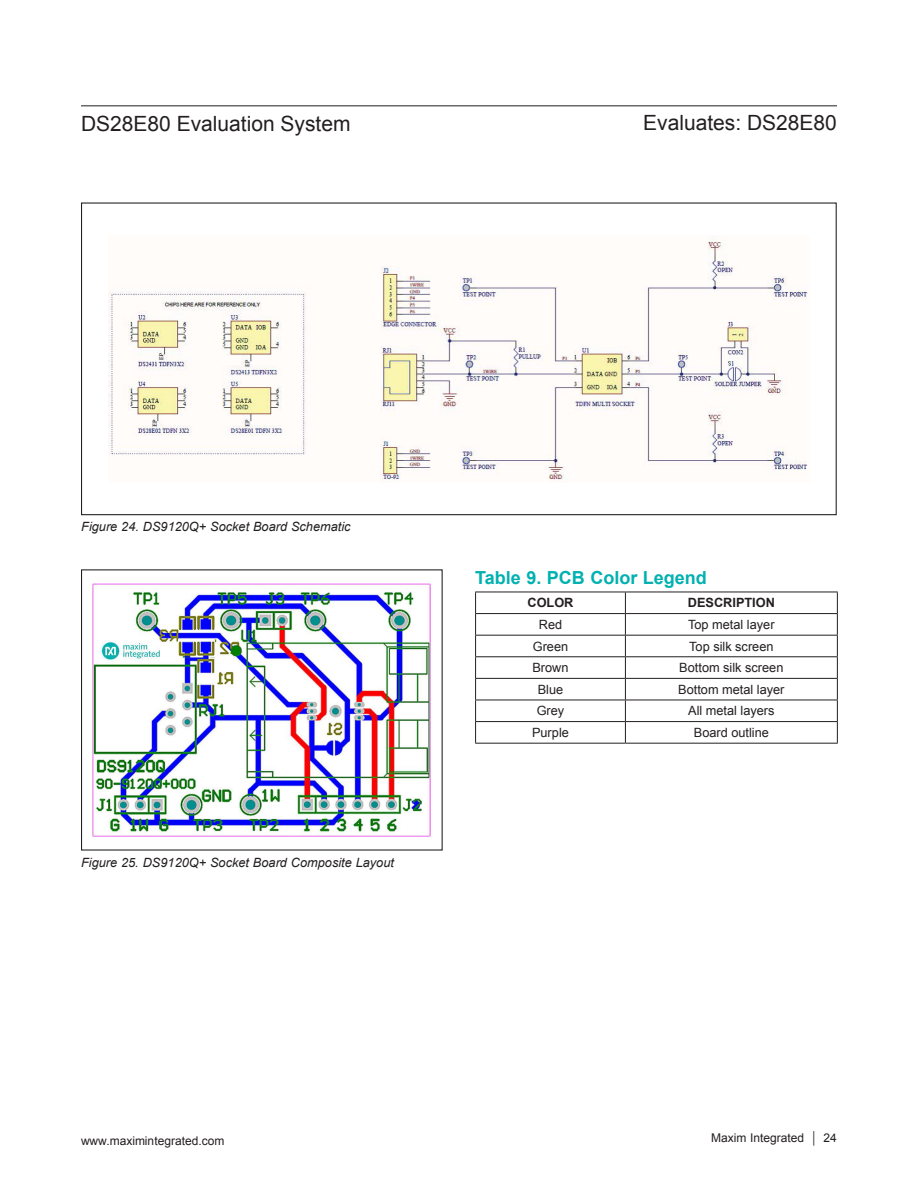
<style>
.page{position:relative;width:918px;height:1188px;background:#fff}
.page>*{position:absolute;margin:0;border:0;box-sizing:border-box;transform-origin:0 0}
.t1{font:21px "Arial";color:#231f20}
.Table_Title{font:700 18px "Arial";color:#00b1b0}
.Table_Text__Center{font:12.75px "Arial";color:#231f20}
.Caption_-_Figures{font:italic 12.75px "Arial";color:#231f20}
.Table_Header{font:700 12.75px "Arial";color:#231f20}
.t2{font:12px "Arial";color:#231f20}
</style>
<div class="page">
<hr style="left:81px;top:105px;width:756px;height:1px;background:#231f20">
<img style="left:108px;top:236px;width:700px;height:246px">
<img style="left:93px;top:583px;width:338px;height:254px">
<hr style="left:475px;top:592px;width:150px;height:1px;background:#231f20">
<hr style="left:625px;top:592px;width:213px;height:1px;background:#231f20">
<hr style="left:475px;top:613px;width:150px;height:1px;background:#231f20">
<hr style="left:625px;top:613px;width:213px;height:1px;background:#231f20">
<hr style="left:475px;top:635px;width:150px;height:1px;background:#231f20">
<hr style="left:625px;top:635px;width:213px;height:1px;background:#231f20">
<hr style="left:475px;top:656px;width:150px;height:1px;background:#231f20">
<hr style="left:625px;top:656px;width:213px;height:1px;background:#231f20">
<hr style="left:475px;top:678px;width:150px;height:1px;background:#231f20">
<hr style="left:625px;top:678px;width:213px;height:1px;background:#231f20">
<hr style="left:475px;top:700px;width:150px;height:1px;background:#231f20">
<hr style="left:625px;top:700px;width:213px;height:1px;background:#231f20">
<hr style="left:475px;top:721px;width:150px;height:1px;background:#231f20">
<svg style="left:475px;top:592px;width:1px;height:151px"></svg>
<hr style="left:625px;top:721px;width:213px;height:1px;background:#231f20">
<svg style="left:625px;top:592px;width:1px;height:151px"></svg>
<svg style="left:837px;top:592px;width:1px;height:151px"></svg>
<hr style="left:475px;top:743px;width:150px;height:1px;background:#231f20">
<hr style="left:625px;top:743px;width:213px;height:1px;background:#231f20">
<h1 class="t1" style="left:81px;top:109px;width:271px">DS28E80 Evaluation System</h1>
<h1 class="t1" style="left:643px;top:108px;width:195px">Evaluates: DS28E80</h1>
<p class="Caption_-_Figures" style="left:81px;top:519px;width:271px">Figure 24. DS9120Q+ Socket Board Schematic</p>
<p class="Caption_-_Figures" style="left:81px;top:854px;width:314px">Figure 25. DS9120Q+ Socket Board Composite Layout</p>
<p class="Table_Title" style="left:475px;top:565px;width:233px">Table 9. PCB Color Legend</p>
<p class="Table_Header" style="left:527px;top:594px;width:48px">COLOR</p>
<p class="Table_Header" style="left:688px;top:594px;width:89px">DESCRIPTION</p>
<p class="Table_Text__Center" style="left:539px;top:616px;width:25px">Red</p>
<p class="Table_Text__Center" style="left:688px;top:616px;width:88px">Top metal layer</p>
<p class="Table_Text__Center" style="left:533px;top:638px;width:37px">Green</p>
<p class="Table_Text__Center" style="left:689px;top:638px;width:86px">Top silk screen</p>
<p class="Table_Text__Center" style="left:532px;top:659px;width:38px">Brown</p>
<p class="Table_Text__Center" style="left:679px;top:659px;width:106px">Bottom silk screen</p>
<p class="Table_Text__Center" style="left:538px;top:681px;width:27px">Blue</p>
<p class="Table_Text__Center" style="left:678px;top:681px;width:108px">Bottom metal layer</p>
<p class="Table_Text__Center" style="left:537px;top:703px;width:29px">Grey</p>
<p class="Table_Text__Center" style="left:688px;top:703px;width:88px">All metal layers</p>
<p class="Table_Text__Center" style="left:532px;top:724px;width:38px">Purple</p>
<p class="Table_Text__Center" style="left:694px;top:724px;width:77px">Board outline</p>
<p class="t2" style="left:81px;top:1133px;width:145px">www.maximintegrated.com</p>
<p class="t2" style="left:711px;top:1130px;width:127px">Maxim Integrated │ 24</p>
</div>
